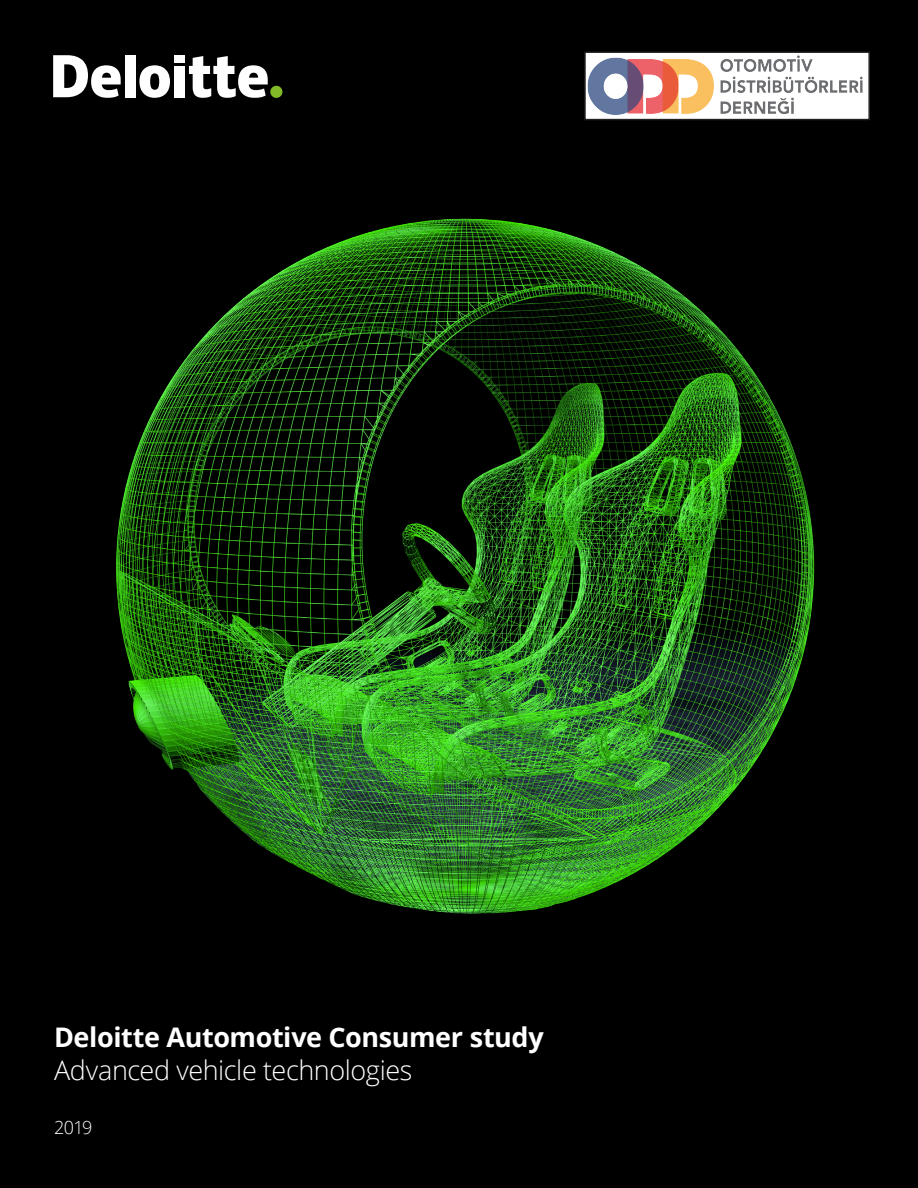
<style>
.page{position:relative;width:918px;height:1188px;background:#000}
.page>*{position:absolute;margin:0;border:0;box-sizing:border-box;transform-origin:0 0}
.t1{font:700 27px "Open Sans";letter-spacing:-.015em;color:#fff}
.t2{font:300 27px "Open Sans";letter-spacing:-.015em;color:#fff}
.t3{font:300 18px "Open Sans";color:#fff}
</style>
<div class="page">
<div style="left:270px;top:86px;width:12px;height:12px;background:#82bb27;border-radius:50%"></div>
<div style="left:125px;top:55px;width:10px;height:42px;background:#fff"></div>
<svg style="left:139px;top:65px;width:31px;height:33px"></svg>
<div style="left:174px;top:66px;width:11px;height:31px;background:#fff"></div>
<div style="left:174px;top:55px;width:11px;height:7px;background:#fff"></div>
<svg style="left:189px;top:56px;width:79px;height:42px"></svg>
<svg style="left:53px;top:55px;width:68px;height:43px"></svg>
<img style="left:116px;top:218px;width:699px;height:696px">
<div style="left:584px;top:51px;width:286px;height:69px;border:2px solid #231f20"></div>
<img style="left:584px;top:54px;width:286px;height:63px">
<p class="t1" style="left:54px;top:1018px;width:491px">Deloitte Automotive Consumer study</p>
<p class="t2" style="left:54px;top:1052px;width:360px">Advanced vehicle technologies</p>
<p class="t3" style="left:54px;top:1115px;width:40px">2019</p>
</div>
